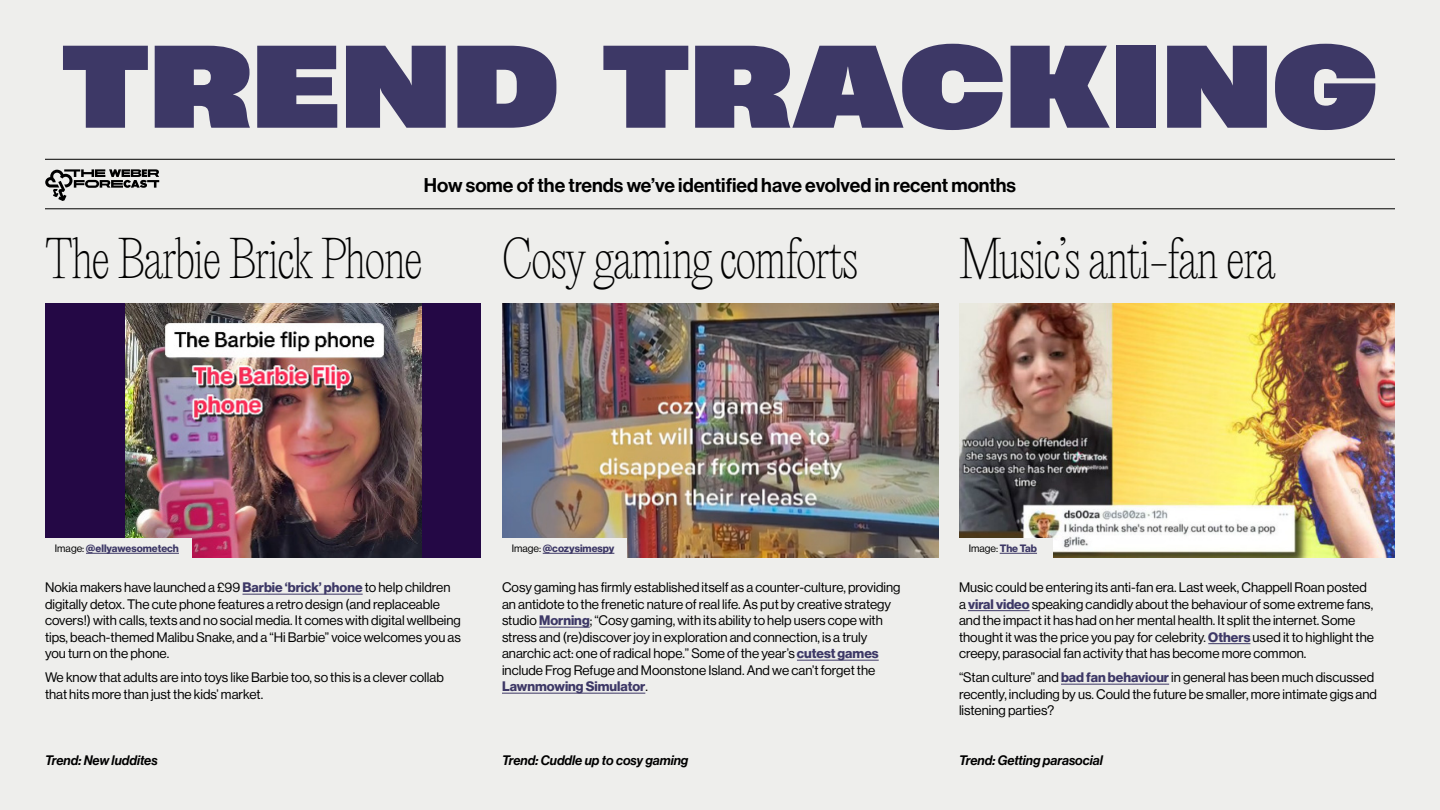
<style>
.page{position:relative;width:1440px;height:810px;background:#eeeeec}
.page>*{position:absolute;margin:0;border:0;box-sizing:border-box;transform-origin:0 0}
.t1{font:800 110.25px "Heading Now 87";color:#3d3866}
.t2{font:100 49.5px "PP Editorial New";letter-spacing:-.03em;color:#000}
.t3{font:19.5px "N Haas Grotesk DS Pro 65 Md";color:#000}
.t4{font:13.5px/16.5px "N Haas Grotesk DS Pro 55 Rg";color:#000}
.t5{font:13.5px "N Haas Grotesk DS Pro 66 Md It";color:#000}
.t6{font:13.5px "N Haas Grotesk DS Pro 75 Bd";color:#3d3866}
.t7{font:10.5px "N Haas Grotesk DS Pro 75 Bd";color:#3d3866}
.t8{font:10.5px "N Haas Grotesk DS Pro 55 Rg";color:#000}
.s1{font-family:"N Haas Grotesk DS Pro 55 Rg";color:#000}
.s2{font-family:"N Haas Grotesk DS Pro 75 Bd";color:#3d3866}
</style>
<div class="page">
<hr style="left:45px;top:159px;width:1350px;height:1px;background:#000">
<hr style="left:45px;top:209px;width:1350px;height:1px;background:#000">
<div style="left:45px;top:303px;width:436px;height:255px;background:#240845"></div>
<img style="left:125px;top:303px;width:297px;height:255px">
<img style="left:959px;top:303px;width:436px;height:255px">
<hr style="left:242px;top:594px;width:121px;height:1px;background:#3d3866">
<hr style="left:539px;top:627px;width:51px;height:1px;background:#3d3866">
<hr style="left:797px;top:660px;width:82px;height:1px;background:#3d3866">
<hr style="left:502px;top:693px;width:143px;height:1px;background:#3d3866">
<hr style="left:968px;top:610px;width:62px;height:1px;background:#3d3866">
<hr style="left:1208px;top:643px;width:42px;height:1px;background:#3d3866">
<hr style="left:1061px;top:684px;width:108px;height:1px;background:#3d3866">
<svg style="left:45px;top:169px;width:114px;height:32px"></svg>
<img style="left:502px;top:303px;width:436px;height:255px">
<div style="left:45px;top:538px;width:146px;height:20px;background:#eeeeec"></div>
<hr style="left:86px;top:553px;width:93px;height:1px;background:#3d3866">
<div style="left:502px;top:538px;width:124px;height:20px;background:#eeeeec"></div>
<hr style="left:543px;top:553px;width:71px;height:1px;background:#3d3866">
<div style="left:959px;top:538px;width:93px;height:20px;background:#eeeeec"></div>
<hr style="left:1000px;top:553px;width:37px;height:1px;background:#3d3866">
<h1 class="t1" style="left:62px;top:-6px;width:1318px">TREND TRACKING</h1>
<h3 class="t3" style="left:424px;top:173px;width:594px">How some of the trends we’ve identified have evolved in recent months</h3>
<h2 class="t2" style="left:45px;top:225px;width:379px">The Barbie Brick Phone</h2>
<h2 class="t2" style="left:959px;top:225px;width:318px">Music’s anti-fan era</h2>
<h2 class="t2" style="left:502px;top:225px;width:358px">Cosy gaming comforts</h2>
<p class="t7" style="left:55px;top:542px;width:126px"><span class="s1">Image:</span> @ellyawesometech</p>
<p class="t7" style="left:512px;top:542px;width:104px"><span class="s1">Image:</span> @cozysimespy</p>
<p class="t8" style="left:969px;top:542px;width:70px">Image: <span class="s2">The Tab</span></p>
<p class="t4" style="left:45px;top:579px;width:417px">Nokia makers have launched a £99 <span class="s2">Barbie ‘brick’ phone</span> to help children digitally detox. The cute phone features a retro design (and replaceable covers!) with calls, texts and no social media. It comes with digital wellbeing tips, beach-themed Malibu Snake, and a “Hi Barbie” voice welcomes you as you turn on the phone.</p>
<p class="t4" style="left:45px;top:669px;width:400px">We know that adults are into toys like Barbie too, so this is a clever collab that hits more than just the kids’ market.</p>
<p class="t4" style="left:502px;top:579px;width:400px">Cosy gaming has firmly established itself as a counter-culture, providing an antidote to the frenetic nature of real life. As put by creative strategy studio <span class="s2">Morning</span>; “Cosy gaming, with its ability to help users cope with stress and (re)discover joy in exploration and connection, is a truly anarchic act: one of radical hope.” Some of the year’s <span class="s2">cutest games </span>include Frog Refuge and Moonstone Island. And we can’t forget the</p>
<p class="t6" style="left:502px;top:679px;width:147px">Lawnmowing Simulator<span class="s1">.</span></p>
<p class="t4" style="left:959px;top:579px;width:417px">Music could be entering its anti-fan era. Last week, Chappell Roan posted a <span class="s2">viral video</span> speaking candidly about the behaviour of some extreme fans, and the impact it has had on her mental health. It split the internet. Some thought it was the price you pay for celebrity. <span class="s2">Others</span> used it to highlight the creepy, parasocial fan activity that has become more common.</p>
<p class="t4" style="left:959px;top:669px;width:420px">“Stan culture” and <span class="s2">bad fan behaviour</span> in general has been much discussed recently, including by us. Could the future be smaller, more intimate gigs and listening parties?</p>
<p class="t5" style="left:45px;top:752px;width:114px">Trend: New luddites</p>
<p class="t5" style="left:502px;top:752px;width:188px">Trend: Cuddle up to cosy gaming</p>
<p class="t5" style="left:959px;top:752px;width:145px">Trend: Getting parasocial</p>
</div>
